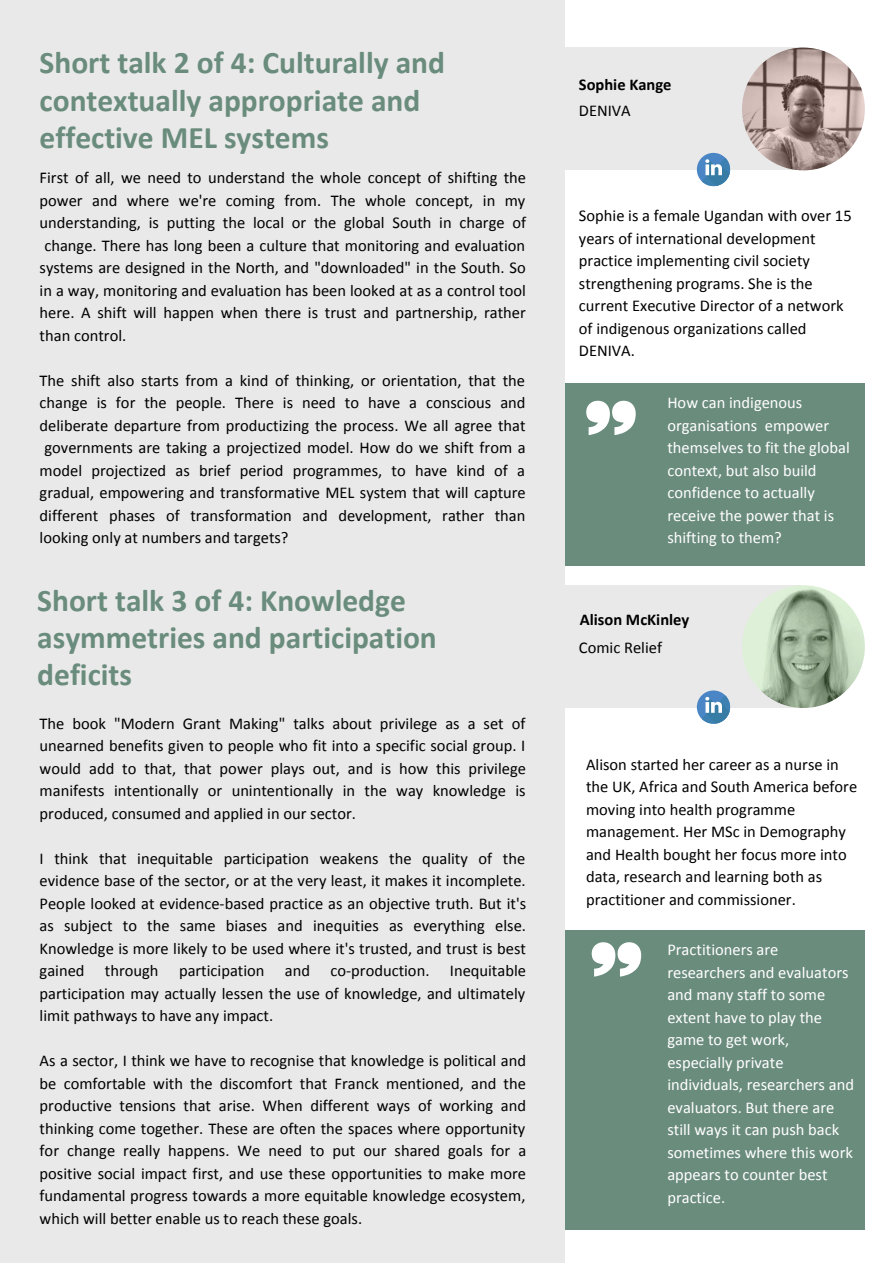
<style>
.page{position:relative;width:893px;height:1264px;background:#fff}
.page>*{position:absolute;margin:0;border:0;box-sizing:border-box;transform-origin:0 0}
.t1{font:700 31.5px/37px "Calibri";color:#6a8c7d}
.t2{font:16.5px/22.5px "Calibri";color:#000;text-align:justify}
.t3{font:16.5px/22.5px "Calibri";color:#fff}
.t4{font:700 16.5px "Calibri";color:#000}
</style>
<div class="page">
<div style="left:536px;top:48px;width:267px;height:122px;background:#e9e9e9"></div>
<div style="left:545px;top:383px;width:319px;height:182px;background:#6a8c7d"></div>
<div style="left:545px;top:930px;width:319px;height:299px;background:#6a8c7d"></div>
<div style="left:0;top:0;width:565px;height:1262px;background:#e9e9e9"></div>
<div style="left:533px;top:585px;width:268px;height:122px;background:#e9e9e9"></div>
<svg style="left:696px;top:153px;width:34px;height:33px"></svg>
<svg style="left:701px;top:158px;width:30px;height:29px"></svg>
<svg style="left:696px;top:690px;width:34px;height:33px"></svg>
<svg style="left:701px;top:695px;width:30px;height:29px"></svg>
<img style="left:742px;top:48px;width:122px;height:122px;border-radius:50%">
<img style="left:742px;top:585px;width:122px;height:123px;border-radius:50%">
<svg style="left:586px;top:401px;width:49px;height:34px"></svg>
<svg style="left:591px;top:942px;width:50px;height:34px"></svg>
<h1 class="t1" style="left:40px;top:47px;width:407px">Short talk 2 of 4: Culturally and contextually appropriate and effective MEL systems</h1>
<p class="t2" style="left:40px;top:168px;width:488px">First of all, we need to understand the whole concept of shifting the power and where we're coming from. The whole concept, in my understanding, is putting the local or the global South in charge of change. There has long been a culture that monitoring and evaluation systems are designed in the North, and "downloaded" in the South. So in a way, monitoring and evaluation has been looked at as a control tool here. A shift will happen when there is trust and partnership, rather than control.</p>
<p class="t2" style="left:40px;top:370px;width:487px">The shift also starts from a kind of thinking, or orientation, that the change is for the people. There is need to have a conscious and deliberate departure from productizing the process. We all agree that governments are taking a projectized model. How do we shift from a model projectized as brief period programmes, to have kind of a gradual, empowering and transformative MEL system that will capture different phases of transformation and development, rather than looking only at numbers and targets?</p>
<h1 class="t1" style="left:37px;top:584px;width:401px">Short talk 3 of 4: Knowledge asymmetries and participation deficits</h1>
<p class="t2" style="left:40px;top:713px;width:488px">The book "Modern Grant Making" talks about privilege as a set of unearned benefits given to people who fit into a specific social group. I would add to that, that power plays out, and is how this privilege manifests intentionally or unintentionally in the way knowledge is produced, consumed and applied in our sector.</p>
<p class="t2" style="left:40px;top:848px;width:488px">I think that inequitable participation weakens the quality of the evidence base of the sector, or at the very least, it makes it incomplete.<br>People looked at evidence-based practice as an objective truth. But it's as subject to the same biases and inequities as everything else.<br>Knowledge is more likely to be used where it's trusted, and trust is best gained through participation and co-production. Inequitable participation may actually lessen the use of knowledge, and ultimately limit pathways to have any impact.</p>
<p class="t2" style="left:40px;top:1050px;width:488px">As a sector, I think we have to recognise that knowledge is political and be comfortable with the discomfort that Franck mentioned, and the productive tensions that arise. When different ways of working and thinking come together. These are often the spaces where opportunity for change really happens. We need to put our shared goals for a positive social impact first, and use these opportunities to make more fundamental progress towards a more equitable knowledge ecosystem, which will better enable us to reach these goals.</p>
<p class="t4" style="left:579px;top:78px;width:94px">Sophie Kange</p>
<p class="t2" style="left:579px;top:100px;width:53px">DENIVA</p>
<p class="t2" style="left:579px;top:206px;width:274px;text-align:left">Sophie is a female Ugandan with over 15 years of international development practice implementing civil society strengthening programs. She is the current Executive Director of a network of indigenous organizations called DENIVA.</p>
<p class="t3" style="left:667px;top:393px;width:184px">How can indigenous organisations empower themselves to fit the global context, but also build confidence to actually receive the power that is shifting to them?</p>
<p class="t4" style="left:580px;top:612px;width:111px">Alison McKinley</p>
<p class="t2" style="left:579px;top:637px;width:85px">Comic Relief</p>
<p class="t2" style="left:586px;top:754px;width:272px;text-align:left">Alison started her career as a nurse in the UK, Africa and South America before moving into health programme management. Her MSc in Demography and Health bought her focus more into data, research and learning both as practitioner and commissioner.</p>
<p class="t3" style="left:667px;top:939px;width:188px">Practitioners are researchers and evaluators and many staff to some extent have to play the game to get work, especially private individuals, researchers and evaluators. But there are still ways it can push back sometimes where this work appears to counter best practice.</p>
</div>
